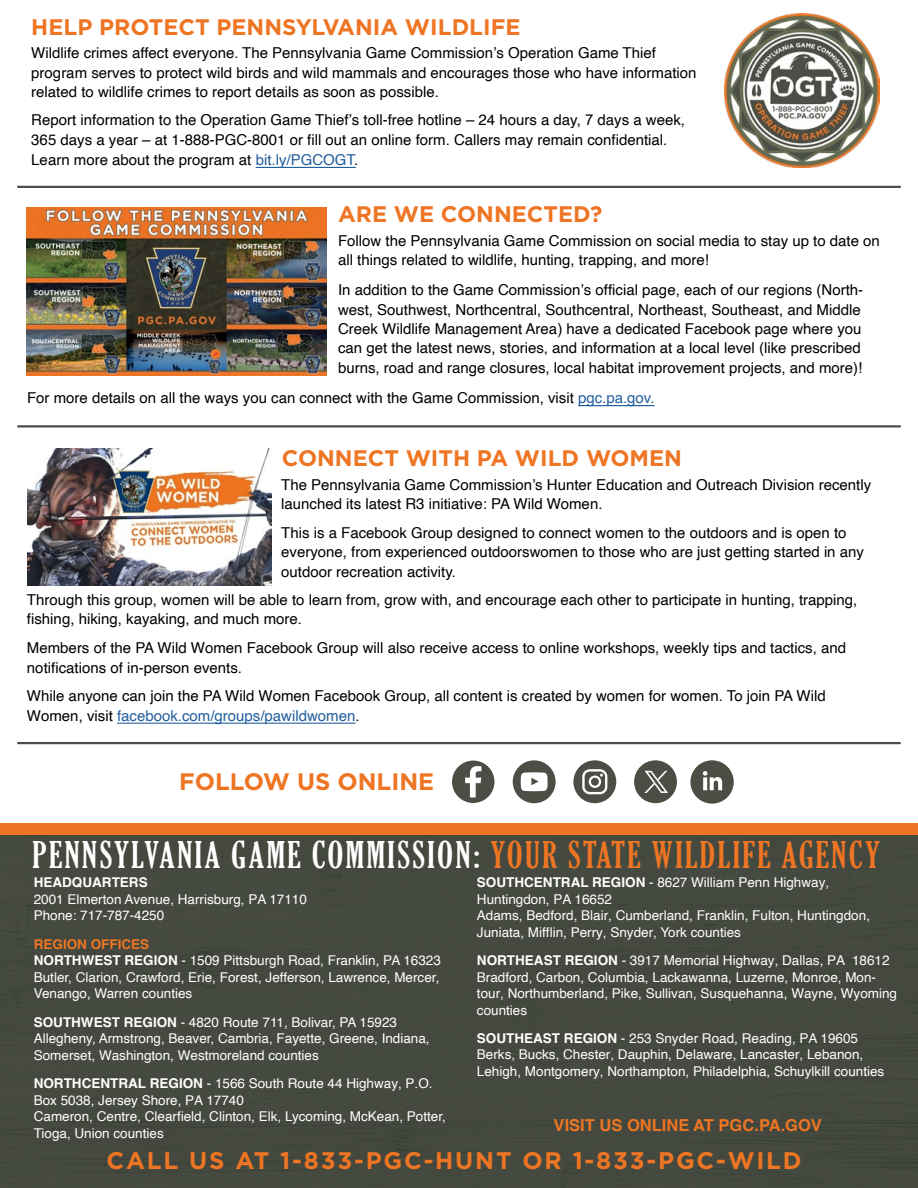
<style>
.page{position:relative;width:918px;height:1188px;background:#fff}
.page>*{position:absolute;margin:0;border:0;box-sizing:border-box;transform-origin:0 0}
.t1{font:extra-condensed 35.25px "Gloucester";letter-spacing:.07em;color:#fff}
.t2{font:700 24px "Gotham";letter-spacing:.075em;color:#ee7523}
.t3{font:700 23.85px "Gotham";color:#ee7523}
.t4{font:700 22.5px "Gotham";color:#ee7523}
.t5{font:700 16.5px "Helvetica";color:#ee7523}
.t6{font:15px/19.5px "Helvetica";color:#000}
.t7{font:13.5px/16.5px "Helvetica";color:#fff}
.t8{font:700 13.5px "Helvetica";color:#fff}
.s1{font-family:"Arial"}
.s2{color:#215e9e}
.s3{color:#ee7523}
.s4{font-weight:700;color:#ee7523}
.s5{font-weight:700}
</style>
<div class="page">
<div style="left:0;top:835px;width:918px;height:353px;background:#45493f"></div>
<hr style="left:17px;top:186px;width:884px;height:2px;background:#4a4e44">
<hr style="left:17px;top:425px;width:884px;height:3px;background:#4a4e44">
<hr style="left:17px;top:742px;width:884px;height:2px;background:#4a4e44">
<div style="left:634px;top:760px;width:43px;height:43px;background:#4a4e44;border-radius:21px"></div>
<div style="left:513px;top:760px;width:43px;height:43px;background:#4a4e44;border-radius:50%"></div>
<svg style="left:521px;top:772px;width:27px;height:19px"></svg>
<div style="left:452px;top:761px;width:42px;height:42px;background:#4a4e44;border-radius:50%"></div>
<svg style="left:465px;top:766px;width:16px;height:31px"></svg>
<div style="left:573px;top:760px;width:43px;height:43px;background:#4a4e44;border-radius:50%"></div>
<svg style="left:582px;top:769px;width:25px;height:25px"></svg>
<div style="left:0;top:824px;width:918px;height:11px;background:#ee7523"></div>
<img style="left:725px;top:14px;width:154px;height:154px">
<hr style="left:256px;top:167px;width:100px;height:1px;background:#215e9e">
<hr style="left:117px;top:723px;width:239px;height:1px;background:#215e9e">
<hr style="left:578px;top:405px;width:77px;height:1px;background:#215e9e">
<img style="left:27px;top:448px;width:245px;height:137px">
<img style="left:27px;top:207px;width:300px;height:169px">
<div style="left:690px;top:760px;width:44px;height:44px;background:#4a4e44;border-radius:50%"></div>
<svg style="left:703px;top:771px;width:19px;height:19px"></svg>
<svg style="left:644px;top:771px;width:24px;height:22px"></svg>
<h3 class="t4" style="left:31px;top:12px;width:491px">HELP PROTECT PENNSYLVANIA WILDLIFE</h3>
<p class="t6" style="left:31px;top:44px;width:667px">Wildlife crimes affect everyone. The Pennsylvania Game Commission’s Operation Game Thief program serves to protect wild birds and wild mammals and encourages those who have information related to wildlife crimes to report details as soon as possible.</p>
<p class="t6" style="left:31px;top:111px;width:655px">Report information to the Operation Game Thief’s toll-free hotline – 24 hours a day, <span class="s1">7</span> days a week,<br>365 days a year – at 1-888-PGC-8001 or fill out an online form. Callers may remain confidential.<br>Learn more about the program at <span class="s2">bit.ly/PGCOGT</span>.</p>
<h3 class="t4" style="left:338px;top:199px;width:266px">ARE WE CONNECTED?</h3>
<p class="t6" style="left:338px;top:231px;width:543px">Follow the Pennsylvania Game Commission on social media to stay up to date on all things related to wildlife, hunting, trapping, and more!</p>
<p class="t6" style="left:338px;top:280px;width:527px">In addition to the Game Commission’s official page, each of our regions <span class="s1">(</span>North&shy;west, Southwest, Northcentral, Southcentral, Northeast, Southeast, and Middle Creek Wildlife Management Area<span class="s1">)</span> have a dedicated Facebook page where you can get the latest news, stories<span class="s1">,</span> and information at a local level (like prescribed burns, road and range closures, local habitat improvement projects<span class="s1">,</span> and more)!</p>
<p class="t6" style="left:27px;top:389px;width:629px">For more details on all the ways you can connect with the Game Commission, visit <span class="s2">pgc.pa.gov.</span></p>
<h3 class="t4" style="left:282px;top:443px;width:401px">CONNECT WITH PA WILD WOMEN</h3>
<p class="t6" style="left:281px;top:475px;width:591px">The Pennsylvania Game Commission’s Hunter Education and Outreach Division recently launched its latest R3 initiative: PA Wild Women.</p>
<p class="t6" style="left:281px;top:523px;width:584px">This is a Facebook Group designed to connect women to the outdoors and is open to everyone, from experienced outdoorswomen to those who are just getting started in any outdoor recreation activity.</p>
<p class="t6" style="left:27px;top:591px;width:832px;line-height:18.9px">Through this group, women will be able to learn from, grow with, and encourage each other to participate in hunting, trapping, fishing, hiking, kayaking<span class="s1">,</span> and much more.</p>
<p class="t6" style="left:27px;top:638px;width:821px;line-height:20.1px">Members of the PA Wild Women Facebook Group will also receive access to online workshops, weekly tips and tactics<span class="s1">,</span> and notifications of in-person events.</p>
<p class="t6" style="left:27px;top:687px;width:800px">While anyone can join the PA Wild Women Facebook Group, all content is created by women for women. To join PA Wild<br>Women, visit <span class="s2">facebook.com/groups/pawildwomen</span>.</p>
<h3 class="t3" style="left:179px;top:765px;width:256px">FOLLOW US ONLINE</h3>
<h1 class="t1" style="left:33px;top:834px;width:849px">PENNSYLVANIA GAME COMMISSION: <span class="s3">YOUR STATE WILDLIFE AGENCY</span></h1>
<p class="t8" style="left:34px;top:874px;width:115px">HEADQUARTERS</p>
<p class="t7" style="left:34px;top:891px;width:275px">2001 Elmerton Avenue, Harrisburg, PA 17110<br>Phone: 717-787-4250</p>
<p class="t7" style="left:34px;top:936px;width:409px"><span class="s4">REGION OFFICES<br></span><span class="s5">NORTHWEST REGION</span> - 1509 Pittsburgh Road, Franklin, PA 16323<br>Butler, Clarion, Crawford, Erie, Forest, Jefferson, Lawrence, Mercer, Venango, Warren counties</p>
<p class="t7" style="left:34px;top:1014px;width:397px"><span class="s5">SOUTHWEST REGION</span> - 4820 Route 711, Bolivar, PA 15923<br>Allegheny, Armstrong, Beaver, Cambria, Fayette, Greene, Indiana,<br>Somerset, Washington, Westmoreland counties</p>
<p class="t7" style="left:34px;top:1075px;width:414px"><span class="s5">NORTHCENTRAL REGION</span> - 1566 South Route 44 Highway, P<span class="s1">.</span>O<span class="s1">.<br></span>Box 5038, Jersey Shore, PA 17740<br>Cameron, Centre, Clearfield, Clinton, Elk, Lycoming, McKean, Potter, Tioga, Union counties</p>
<p class="t7" style="left:477px;top:874px;width:395px"><span class="s5">SOUTHCENTRAL REGION</span> - 8627 William Penn Highway, Huntingdon, PA 16652<br>Adams, Bedford, Blair, Cumberland, Franklin, Fulton, Huntingdon, Juniata, Mifflin, Perry, Snyder, York counties</p>
<p class="t7" style="left:477px;top:952px;width:422px"><span class="s5">NORTHEAST REGION</span> - 3917 Memorial Highway, Dallas, PA 18612<br>Bradford, Carbon, Columbia, Lackawanna, Luzerne, Monroe, Mon&shy;tour, Northumberland, Pike, Sullivan, Susquehanna, Wayne, Wyoming counties</p>
<p class="t7" style="left:477px;top:1030px;width:409px"><span class="s5">SOUTHEAST REGION</span> - 253 Snyder Road, Reading, PA 19605<br>Berks, Bucks, Chester, Dauphin, Delaware, Lancaster, Lebanon,<br>Lehigh, Montgomery, Northampton, Philadelphia, Schuylkill counties</p>
<p class="t5" style="left:554px;top:1115px;width:270px">VISIT US ONLINE AT PGC.PA.GOV</p>
<h2 class="t2" style="left:107px;top:1145px;width:697px">CALL US AT 1-833-PGC-HUNT OR 1-833-PGC-WILD</h2>
</div>
